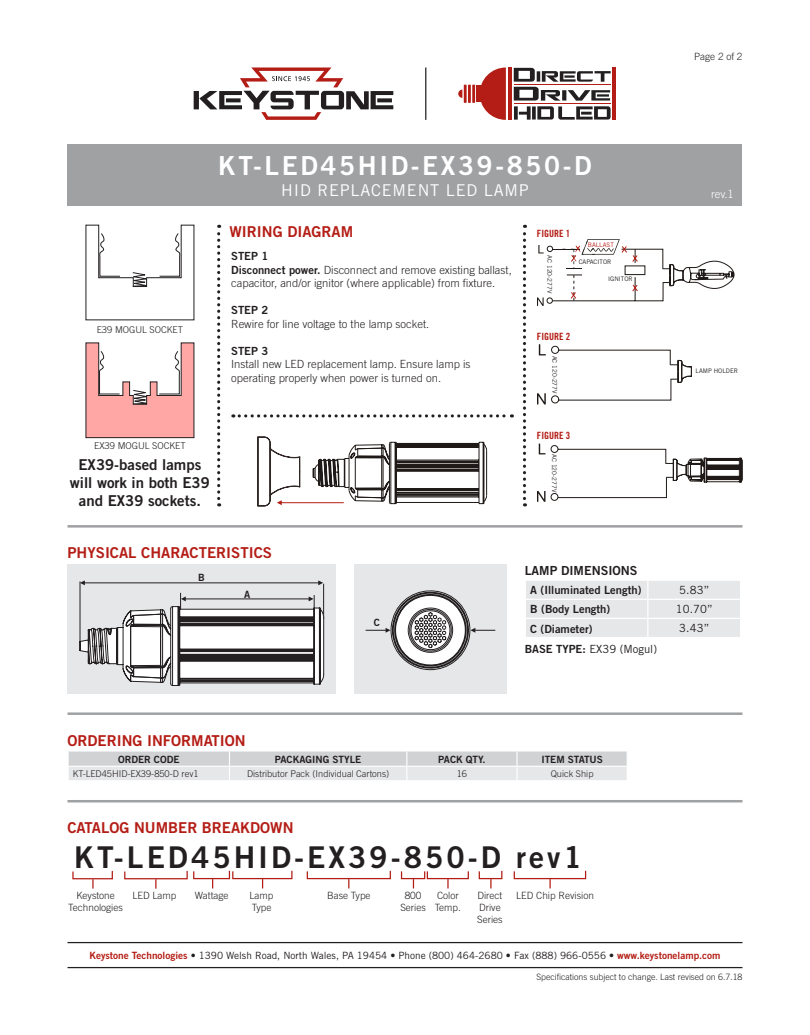
<style>
.page{position:relative;width:810px;height:1035px;background:#fff}
.page>*{position:absolute;margin:0;border:0;box-sizing:border-box;transform-origin:0 0}
.t1{font:30px "Trade Gothic Bold Two";letter-spacing:.1em;color:#231f20}
.t2{font:26.25px "Trade Gothic Bold Two";letter-spacing:.1em;color:#fff}
.t3{font:16.25px "Trade Gothic";letter-spacing:.05em;color:#fff}
.t4{font:15px "Trade Gothic Bold Two";color:#b41d15}
.t5{font:15px/18px "Trade Gothic Bold Two";color:#231f20;text-align:center}
.t6{font:12.5px "Trade Gothic Bold Two";color:#231f20}
.t7{font:300 11.25px/13.5px "Trade Gothic";color:#231f20}
.t8{font:11.25px "Trade Gothic Bold Two";color:#231f20}
.t9{font:11.25px "Trade Gothic";color:#231f20}
.t10{font:300 11.25px "Trade Gothic";color:#fff}
.t11{font:10px "Trade Gothic";color:#231f20}
.t12{font:300 10px/12px "Trade Gothic";color:#231f20}
.t13{font:10px "Trade Gothic Bold Two";color:#231f20}
.t14{font:10px "Trade Gothic Bold Cond Twenty";color:#b41d15}
.t15{font:300 9.38px "Trade Gothic";color:#231f20}
.t16{font:300 9.25px "Trade Gothic";color:#231f20}
.t17{font:300 8.75px "Trade Gothic";color:#231f20}
.t18{font:6.25px "Trade Gothic";color:#231f20}
.t19{font:6.25px "Trade Gothic";color:#b41d15}
.s1{font-family:"Trade Gothic Bold Two";font-weight:400}
.s2{font-family:"Trade Gothic Bold Two"}
.s3{font-family:"Trade Gothic Bold Two";color:#b41d15}
</style>
<div class="page">
<svg style="left:68px;top:751px;width:559px;height:29px;background:#dddee0"></svg>
<hr style="left:68px;top:800px;width:674px;height:2px;background:#a0a1a3">
<hr style="left:68px;top:525px;width:674px;height:3px;background:#a0a1a3">
<hr style="left:68px;top:712px;width:674px;height:3px;background:#a0a1a3">
<hr style="left:68px;top:967px;width:674px;height:1px;background:#231f20">
<hr style="left:68px;top:942px;width:674px;height:1px;background:#231f20">
<svg style="left:72px;top:870px;width:41px;height:19px"></svg>
<svg style="left:124px;top:870px;width:169px;height:19px"></svg>
<div style="left:401px;top:871px;width:24px;height:8px;border:1px solid #b41d15"></div>
<svg style="left:306px;top:870px;width:85px;height:18px"></svg>
<div style="left:427px;top:871px;width:42px;height:8px;border:1px solid #b41d15"></div>
<svg style="left:447px;top:879px;width:2px;height:9px"></svg>
<svg style="left:478px;top:870px;width:25px;height:18px"></svg>
<svg style="left:513px;top:870px;width:74px;height:18px"></svg>
<div style="left:68px;top:144px;width:674px;height:62px;background:#a0a1a3"></div>
<svg style="left:194px;top:68px;width:199px;height:52px"></svg>
<hr style="left:425px;top:68px;width:1px;height:52px;background:#231f20">
<svg style="left:514px;top:68px;width:97px;height:52px"></svg>
<svg style="left:481px;top:68px;width:25px;height:52px"></svg>
<hr style="left:508px;top:68px;width:4px;height:52px;background:#b41d15">
<hr style="left:613px;top:68px;width:3px;height:52px;background:#b41d15">
<hr style="left:514px;top:84px;width:97px;height:1px;background:#b41d15">
<hr style="left:514px;top:103px;width:97px;height:1px;background:#b41d15">
<div style="left:476px;top:85px;width:5px;height:17px;background:#b41d15"></div>
<svg style="left:458px;top:90px;width:4px;height:8px"></svg>
<hr style="left:472px;top:85px;width:3px;height:18px;background:#b41d15">
<hr style="left:468px;top:85px;width:3px;height:18px;background:#b41d15">
<hr style="left:464px;top:85px;width:3px;height:18px;background:#b41d15">
<div style="left:526px;top:581px;width:214px;height:56px;background:#e6e7e9"></div>
<div style="left:354px;top:564px;width:153px;height:130px;background:#e6e7e9"></div>
<svg style="left:366px;top:590px;width:129px;height:81px"></svg>
<div style="left:68px;top:564px;width:268px;height:130px;background:#e6e7e9"></div>
<hr style="left:323px;top:584px;width:1px;height:35px;background:#231f20">
<svg style="left:318px;top:580px;width:5px;height:5px"></svg>
<svg style="left:81px;top:580px;width:4px;height:5px"></svg>
<hr style="left:84px;top:582px;width:236px;height:1px;background:#231f20">
<hr style="left:80px;top:581px;width:1px;height:65px;background:#231f20">
<svg style="left:79px;top:593px;width:245px;height:93px"></svg>
<svg style="left:537px;top:239px;width:198px;height:67px"></svg>
<svg style="left:537px;top:344px;width:155px;height:60px"></svg>
<svg style="left:537px;top:444px;width:206px;height:58px"></svg>
<svg style="left:523px;top:225px;width:3px;height:281px"></svg>
<svg style="left:217px;top:225px;width:3px;height:281px"></svg>
<svg style="left:85px;top:224px;width:110px;height:97px"></svg>
<svg style="left:85px;top:342px;width:110px;height:96px"></svg>
<svg style="left:233px;top:414px;width:279px;height:4px"></svg>
<svg style="left:312px;top:442px;width:176px;height:63px"></svg>
<svg style="left:257px;top:436px;width:44px;height:71px"></svg>
<hr style="left:281px;top:502px;width:63px;height:1px;background:#b41d15">
<p class="t15" style="left:97px;top:324px;width:88px">E39 MOGUL SOCKET</p>
<h2 class="t2" style="left:218px;top:149px;width:375px">KT-LED45HID-EX39-850-D</h2>
<h3 class="t3" style="left:281px;top:180px;width:249px">HID REPLACEMENT LED LAMP</h3>
<h3 class="t4" style="left:230px;top:222px;width:125px">WIRING DIAGRAM</h3>
<p class="t8" style="left:231px;top:249px;width:39px">STEP 1</p>
<p class="t7" style="left:231px;top:263px;width:282px"><span class="s1">Disconnect power.</span> Disconnect and remove existing ballast, capacitor, and/or ignitor (where applicable) from fixture.</p>
<p class="t8" style="left:231px;top:303px;width:39px">STEP 2</p>
<p class="t7" style="left:231px;top:317px;width:200px">Rewire for line voltage to the lamp socket.</p>
<p class="t8" style="left:231px;top:344px;width:39px">STEP 3</p>
<p class="t7" style="left:231px;top:357px;width:241px">Install new LED replacement lamp. Ensure lamp is operating properly when power is turned on.</p>
<p class="t14" style="left:537px;top:227px;width:35px">FIGURE 1</p>
<p class="t19" style="left:588px;top:241px;width:28px">BALLAST</p>
<p class="t18" style="left:553px;top:255px;width:40px;rotate:90deg">AC 120-277V</p>
<p class="t18" style="left:579px;top:258px;width:34px">CAPACITOR</p>
<p class="t18" style="left:608px;top:275px;width:26px">IGNITOR</p>
<p class="t14" style="left:537px;top:330px;width:35px">FIGURE 2</p>
<p class="t18" style="left:558px;top:356px;width:40px;rotate:90deg">AC 120-277V</p>
<p class="t15" style="left:94px;top:440px;width:93px">EX39 MOGUL SOCKET</p>
<h3 class="t5" style="left:70px;top:456px;width:141px">EX39-based lamps will work in both E39 and EX39 sockets.</h3>
<p class="t14" style="left:537px;top:429px;width:35px">FIGURE 3</p>
<p class="t18" style="left:558px;top:454px;width:40px;rotate:90deg">AC 120-277V</p>
<h3 class="t4" style="left:68px;top:544px;width:206px">PHYSICAL CHARACTERISTICS</h3>
<p class="t12" style="left:694px;top:51px;width:50px">Page 2 of 2</p>
<p class="t10" style="left:711px;top:187px;width:24px">rev.1</p>
<p class="t18" style="left:696px;top:367px;width:44px">LAMP HOLDER</p>
<p class="t13" style="left:198px;top:571px;width:8px">B</p>
<p class="t13" style="left:244px;top:588px;width:8px">A</p>
<p class="t13" style="left:374px;top:616px;width:8px">C</p>
<p class="t6" style="left:525px;top:562px;width:114px">LAMP DIMENSIONS</p>
<p class="t8" style="left:530px;top:583px;width:113px">A (Illuminated Length)</p>
<p class="t9" style="left:679px;top:583px;width:32px">5.83”</p>
<p class="t8" style="left:530px;top:602px;width:81px">B (Body Length)</p>
<p class="t9" style="left:676px;top:602px;width:39px">10.70”</p>
<p class="t8" style="left:530px;top:622px;width:64px">C (Diameter)</p>
<p class="t9" style="left:679px;top:621px;width:32px">3.43”</p>
<p class="t9" style="left:525px;top:642px;width:134px"><span class="s2">BASE TYPE:</span> EX39 (Mogul)</p>
<h3 class="t4" style="left:68px;top:731px;width:180px">ORDERING INFORMATION</h3>
<p class="t13" style="left:118px;top:753px;width:63px">ORDER CODE</p>
<p class="t13" style="left:275px;top:753px;width:88px">PACKAGING STYLE</p>
<p class="t13" style="left:438px;top:753px;width:49px">PACK QTY.</p>
<p class="t13" style="left:541px;top:753px;width:63px">ITEM STATUS</p>
<p class="t16" style="left:73px;top:768px;width:127px">KT-LED45HID-EX39-850-D rev1</p>
<p class="t16" style="left:247px;top:768px;width:144px">Distributor Pack (Individual Cartons)</p>
<p class="t16" style="left:457px;top:768px;width:12px">16</p>
<p class="t16" style="left:551px;top:768px;width:44px">Quick Ship</p>
<h3 class="t4" style="left:68px;top:819px;width:228px">CATALOG NUMBER BREAKDOWN</h3>
<h1 class="t1" style="left:74px;top:839px;width:509px">KT-LED45HID-EX39-850-D rev1</h1>
<p class="t12" style="left:68px;top:890px;width:56px;text-align:center">Keystone<br>Technologies</p>
<p class="t12" style="left:133px;top:890px;width:45px">LED Lamp</p>
<p class="t12" style="left:250px;top:890px;width:25px">Lamp<br>Type</p>
<p class="t12" style="left:400px;top:890px;width:27px;text-align:center">800<br>Series</p>
<p class="t12" style="left:195px;top:890px;width:35px">Wattage</p>
<p class="t12" style="left:327px;top:890px;width:45px">Base Type</p>
<p class="t12" style="left:435px;top:890px;width:28px">Color<br>Temp.</p>
<p class="t12" style="left:477px;top:890px;width:27px">Direct<br>Drive<br>Series</p>
<p class="t12" style="left:516px;top:890px;width:79px">LED Chip Revision</p>
<p class="t11" style="left:89px;top:949px;width:633px"><span class="s3">Keystone Technologies</span> <span class="s2">•</span> 1390 Welsh Road, North Wales, PA 19454 <span class="s2">•</span> Phone (800) 464-2680 <span class="s2">•</span> Fax (888) 966-0556 • <span class="s3">www.keystonelamp.com</span></p>
<p class="t17" style="left:536px;top:972px;width:208px">Specifications subject to change. Last revised on 6.7.18</p>
</div>
